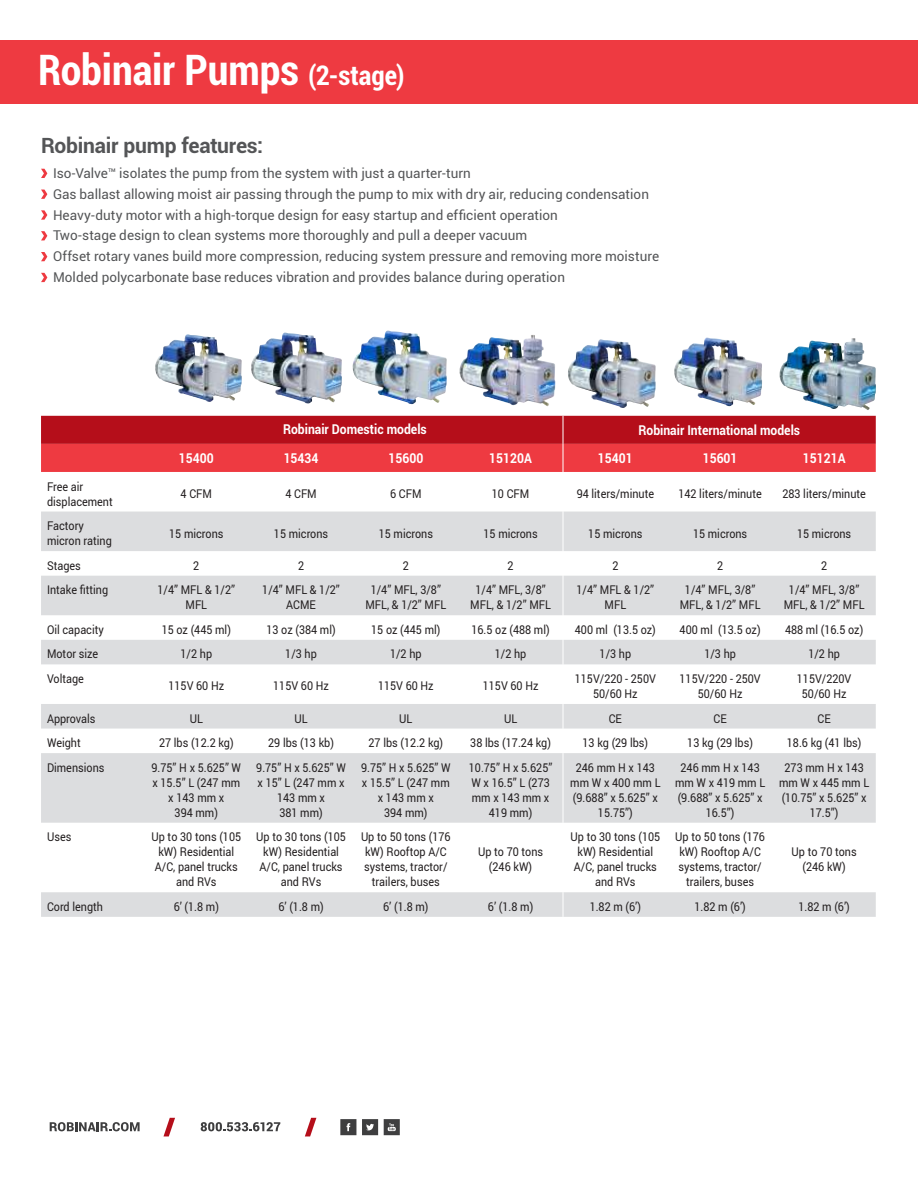
<style>
.page{position:relative;width:918px;height:1188px;background:#fff}
.page>*{position:absolute;margin:0;border:0;box-sizing:border-box;transform-origin:0 0}
.t1{font:700 condensed 42px "Roboto";color:#fff}
.t2{font:700 21px "Roboto";letter-spacing:-.01em;color:#545557}
.t3{font:13.5px/20.9px "Roboto";color:#545557}
.t4{font:700 13.5px "Roboto";color:#fff;scale:.9 1}
.t5{font:12px/15px "Roboto";color:#231f20;text-align:center;scale:.9 1}
.s1{font-size:27px}
</style>
<div class="page">
<div style="left:0;top:41px;width:918px;height:63px;background:#ee3a41"></div>
<svg style="left:41px;top:169px;width:6px;height:9px"></svg>
<svg style="left:41px;top:190px;width:6px;height:9px"></svg>
<svg style="left:41px;top:210px;width:6px;height:10px"></svg>
<svg style="left:41px;top:231px;width:6px;height:9px"></svg>
<svg style="left:41px;top:252px;width:6px;height:9px"></svg>
<svg style="left:41px;top:273px;width:6px;height:9px"></svg>
<img style="left:155px;top:335px;width:87px;height:67px">
<img style="left:251px;top:333px;width:91px;height:71px">
<img style="left:353px;top:331px;width:94px;height:73px">
<img style="left:460px;top:335px;width:73px;height:62px">
<img style="left:568px;top:340px;width:88px;height:68px">
<img style="left:674px;top:338px;width:88px;height:68px">
<img style="left:779px;top:338px;width:74px;height:63px">
<svg style="left:41px;top:512px;width:835px;height:405px;fill:#dcdddf"></svg>
<svg style="left:41px;top:416px;width:835px;height:56px;background:#d1242e"></svg>
<hr style="left:563px;top:512px;width:1px;height:39px;background:#fff">
<svg style="left:563px;top:551px;width:1px;height:25px"></svg>
<hr style="left:563px;top:576px;width:1px;height:39px;background:#fff">
<svg style="left:563px;top:615px;width:1px;height:49px"></svg>
<hr style="left:563px;top:664px;width:1px;height:40px;background:#fff">
<svg style="left:563px;top:704px;width:1px;height:49px"></svg>
<hr style="left:563px;top:753px;width:1px;height:70px;background:#fff">
<hr style="left:563px;top:823px;width:1px;height:69px;background:#fff">
<svg style="left:563px;top:892px;width:1px;height:25px"></svg>
<svg style="left:50px;top:1122px;width:90px;height:9px"></svg>
<svg style="left:201px;top:1122px;width:79px;height:9px"></svg>
<svg style="left:163px;top:1118px;width:12px;height:18px"></svg>
<svg style="left:305px;top:1118px;width:11px;height:18px"></svg>
<svg style="left:340px;top:1119px;width:16px;height:16px"></svg>
<svg style="left:362px;top:1119px;width:16px;height:16px"></svg>
<svg style="left:384px;top:1119px;width:16px;height:16px"></svg>
<h1 class="t1" style="left:38px;top:52px;width:368px">Robinair Pumps <span class="s1">(2-stage)</span></h1>
<h2 class="t2" style="left:41px;top:136px;width:224px">Robinair pump features:</h2>
<p class="t3" style="left:53px;top:162px;width:608px">Iso-Valve™ isolates the pump from the system with just a quarter-turn<br>Gas ballast allowing moist air passing through the pump to mix with dry air, reducing condensation Heavy-duty motor with a high-torque design for easy startup and efficient operation<br>Two-stage design to clean systems more thoroughly and pull a deeper vacuum<br>Offset rotary vanes build more compression, reducing system pressure and removing more moisture Molded polycarbonate base reduces vibration and provides balance during operation</p>
<p class="t4" style="left:283px;top:424px;width:161px">Robinair Domestic models</p>
<p class="t4" style="left:638px;top:425px;width:181px">Robinair International models</p>
<p class="t4" style="left:179px;top:453px;width:40px">15400</p>
<p class="t4" style="left:284px;top:453px;width:40px">15434</p>
<p class="t4" style="left:388px;top:453px;width:40px">15600</p>
<p class="t4" style="left:489px;top:453px;width:49px">15120A</p>
<p class="t4" style="left:598px;top:453px;width:40px">15401</p>
<p class="t4" style="left:703px;top:453px;width:40px">15601</p>
<p class="t4" style="left:803px;top:453px;width:49px">15121A</p>
<p class="t5" style="left:47px;top:478px;width:75px;text-align:left">Free air displacement</p>
<p class="t5" style="left:181px;top:486px;width:36px">4 CFM</p>
<p class="t5" style="left:285px;top:486px;width:36px">4 CFM</p>
<p class="t5" style="left:390px;top:486px;width:36px">6 CFM</p>
<p class="t5" style="left:492px;top:486px;width:43px">10 CFM</p>
<p class="t5" style="left:577px;top:487px;width:88px">94 liters/minute</p>
<p class="t5" style="left:678px;top:486px;width:94px">142 liters/minute</p>
<p class="t5" style="left:782px;top:486px;width:94px">283 liters/minute</p>
<p class="t5" style="left:47px;top:518px;width:74px;text-align:left">Factory micron rating</p>
<p class="t5" style="left:169px;top:527px;width:62px">15 microns</p>
<p class="t5" style="left:274px;top:527px;width:62px">15 microns</p>
<p class="t5" style="left:379px;top:527px;width:62px">15 microns</p>
<p class="t5" style="left:484px;top:527px;width:62px">15 microns</p>
<p class="t5" style="left:588px;top:527px;width:62px">15 microns</p>
<p class="t5" style="left:693px;top:527px;width:62px">15 microns</p>
<p class="t5" style="left:797px;top:527px;width:62px">15 microns</p>
<p class="t5" style="left:47px;top:559px;width:39px">Stages</p>
<p class="t5" style="left:193px;top:557px;width:8px">2</p>
<p class="t5" style="left:298px;top:557px;width:8px">2</p>
<p class="t5" style="left:403px;top:557px;width:8px">2</p>
<p class="t5" style="left:508px;top:557px;width:8px">2</p>
<p class="t5" style="left:612px;top:557px;width:8px">2</p>
<p class="t5" style="left:717px;top:557px;width:8px">2</p>
<p class="t5" style="left:821px;top:557px;width:8px">2</p>
<p class="t5" style="left:47px;top:582px;width:69px">Intake fitting</p>
<p class="t5" style="left:158px;top:582px;width:88px">1/4” MFL &amp; 1/2”<br>MFL</p>
<p class="t5" style="left:262px;top:582px;width:88px">1/4” MFL &amp; 1/2”<br>ACME</p>
<p class="t5" style="left:365px;top:582px;width:91px">1/4” MFL, 3/8”<br>MFL, &amp; 1/2” MFL</p>
<p class="t5" style="left:470px;top:582px;width:91px">1/4” MFL, 3/8”<br>MFL, &amp; 1/2” MFL</p>
<p class="t5" style="left:577px;top:582px;width:88px">1/4” MFL &amp; 1/2”<br>MFL</p>
<p class="t5" style="left:680px;top:582px;width:91px">1/4” MFL, 3/8”<br>MFL, &amp; 1/2” MFL</p>
<p class="t5" style="left:784px;top:582px;width:91px">1/4” MFL, 3/8”<br>MFL, &amp; 1/2” MFL</p>
<p class="t5" style="left:47px;top:622px;width:65px">Oil capacity</p>
<p class="t5" style="left:162px;top:622px;width:79px">15 oz (445 ml)</p>
<p class="t5" style="left:266px;top:622px;width:79px">13 oz (384 ml)</p>
<p class="t5" style="left:371px;top:622px;width:79px">15 oz (445 ml)</p>
<p class="t5" style="left:471px;top:622px;width:88px">16.5 oz (488 ml)</p>
<p class="t5" style="left:575px;top:622px;width:91px">400 ml (13.5 oz)</p>
<p class="t5" style="left:680px;top:622px;width:91px">400 ml (13.5 oz)</p>
<p class="t5" style="left:785px;top:622px;width:88px">488 ml (16.5 oz)</p>
<p class="t5" style="left:47px;top:646px;width:59px">Motor size</p>
<p class="t5" style="left:181px;top:646px;width:37px">1/2 hp</p>
<p class="t5" style="left:285px;top:646px;width:37px">1/3 hp</p>
<p class="t5" style="left:390px;top:646px;width:37px">1/2 hp</p>
<p class="t5" style="left:495px;top:646px;width:37px">1/2 hp</p>
<p class="t5" style="left:600px;top:646px;width:37px">1/3 hp</p>
<p class="t5" style="left:704px;top:646px;width:37px">1/3 hp</p>
<p class="t5" style="left:808px;top:646px;width:37px">1/2 hp</p>
<p class="t5" style="left:47px;top:672px;width:43px">Voltage</p>
<p class="t5" style="left:168px;top:678px;width:63px">115V 60 Hz</p>
<p class="t5" style="left:273px;top:678px;width:63px">115V 60 Hz</p>
<p class="t5" style="left:378px;top:678px;width:63px">115V 60 Hz</p>
<p class="t5" style="left:483px;top:678px;width:63px">115V 60 Hz</p>
<p class="t5" style="left:575px;top:671px;width:92px">115V/220 - 250V<br>50/60 Hz</p>
<p class="t5" style="left:680px;top:671px;width:92px">115V/220 - 250V<br>50/60 Hz</p>
<p class="t5" style="left:797px;top:671px;width:62px">115V/220V<br>50/60 Hz</p>
<p class="t5" style="left:47px;top:712px;width:55px">Approvals</p>
<p class="t5" style="left:190px;top:712px;width:16px">UL</p>
<p class="t5" style="left:295px;top:712px;width:16px">UL</p>
<p class="t5" style="left:399px;top:712px;width:16px">UL</p>
<p class="t5" style="left:504px;top:712px;width:16px">UL</p>
<p class="t5" style="left:609px;top:710px;width:16px">CE</p>
<p class="t5" style="left:714px;top:710px;width:16px">CE</p>
<p class="t5" style="left:818px;top:710px;width:16px">CE</p>
<p class="t5" style="left:47px;top:736px;width:39px">Weight</p>
<p class="t5" style="left:159px;top:735px;width:84px">27 lbs (12.2 kg)</p>
<p class="t5" style="left:268px;top:735px;width:75px">29 lbs (13 kb)</p>
<p class="t5" style="left:369px;top:735px;width:84px">27 lbs (12.2 kg)</p>
<p class="t5" style="left:470px;top:735px;width:91px">38 lbs (17.24 kg)</p>
<p class="t5" style="left:583px;top:735px;width:74px">13 kg (29 lbs)</p>
<p class="t5" style="left:687px;top:735px;width:74px">13 kg (29 lbs)</p>
<p class="t5" style="left:787px;top:735px;width:84px">18.6 kg (41 lbs)</p>
<p class="t5" style="left:47px;top:761px;width:65px">Dimensions</p>
<p class="t5" style="left:152px;top:759px;width:101px">9.75” H x 5.625” W x 15.5” L (247 mm x 143 mm x<br>394 mm)</p>
<p class="t5" style="left:256px;top:759px;width:101px">9.75” H x 5.625” W x 15” L (247 mm x<br>143 mm x<br>381 mm)</p>
<p class="t5" style="left:361px;top:759px;width:101px">9.75” H x 5.625” W x 15.5” L (247 mm x 143 mm x<br>394 mm)</p>
<p class="t5" style="left:469px;top:759px;width:94px">10.75” H x 5.625”<br>W x 16.5” L (273 mm x 143 mm x<br>419 mm)</p>
<p class="t5" style="left:570px;top:759px;width:102px">246 mm H x 143 mm W x 400 mm L (9.688” x 5.625” x<br>15.75”)</p>
<p class="t5" style="left:675px;top:759px;width:102px">246 mm H x 143 mm W x 419 mm L (9.688” x 5.625” x<br>16.5”)</p>
<p class="t5" style="left:779px;top:759px;width:102px">273 mm H x 143 mm W x 445 mm L (10.75” x 5.625” x<br>17.5”)</p>
<p class="t5" style="left:47px;top:830px;width:29px">Uses</p>
<p class="t5" style="left:151px;top:829px;width:101px">Up to 30 tons (105 kW) Residential<br>A/C, panel trucks and RVs</p>
<p class="t5" style="left:256px;top:829px;width:101px">Up to 30 tons (105 kW) Residential<br>A/C, panel trucks and RVs</p>
<p class="t5" style="left:361px;top:829px;width:101px">Up to 50 tons (176 kW) Rooftop A/C systems, tractor/ trailers, buses</p>
<p class="t5" style="left:571px;top:829px;width:101px">Up to 30 tons (105 kW) Residential<br>A/C, panel trucks and RVs</p>
<p class="t5" style="left:675px;top:829px;width:101px">Up to 50 tons (176 kW) Rooftop A/C systems, tractor/ trailers, buses</p>
<p class="t5" style="left:478px;top:844px;width:74px">Up to 70 tons (246 kW)</p>
<p class="t5" style="left:792px;top:844px;width:74px">Up to 70 tons (246 kW)</p>
<p class="t5" style="left:47px;top:899px;width:64px">Cord length</p>
<p class="t5" style="left:174px;top:899px;width:52px">6’ (1.8 m)</p>
<p class="t5" style="left:278px;top:899px;width:52px">6’ (1.8 m)</p>
<p class="t5" style="left:383px;top:899px;width:52px">6’ (1.8 m)</p>
<p class="t5" style="left:488px;top:899px;width:52px">6’ (1.8 m)</p>
<p class="t5" style="left:590px;top:899px;width:59px">1.82 m (6’)</p>
<p class="t5" style="left:694px;top:899px;width:59px">1.82 m (6’)</p>
<p class="t5" style="left:798px;top:899px;width:59px">1.82 m (6’)</p>
</div>
